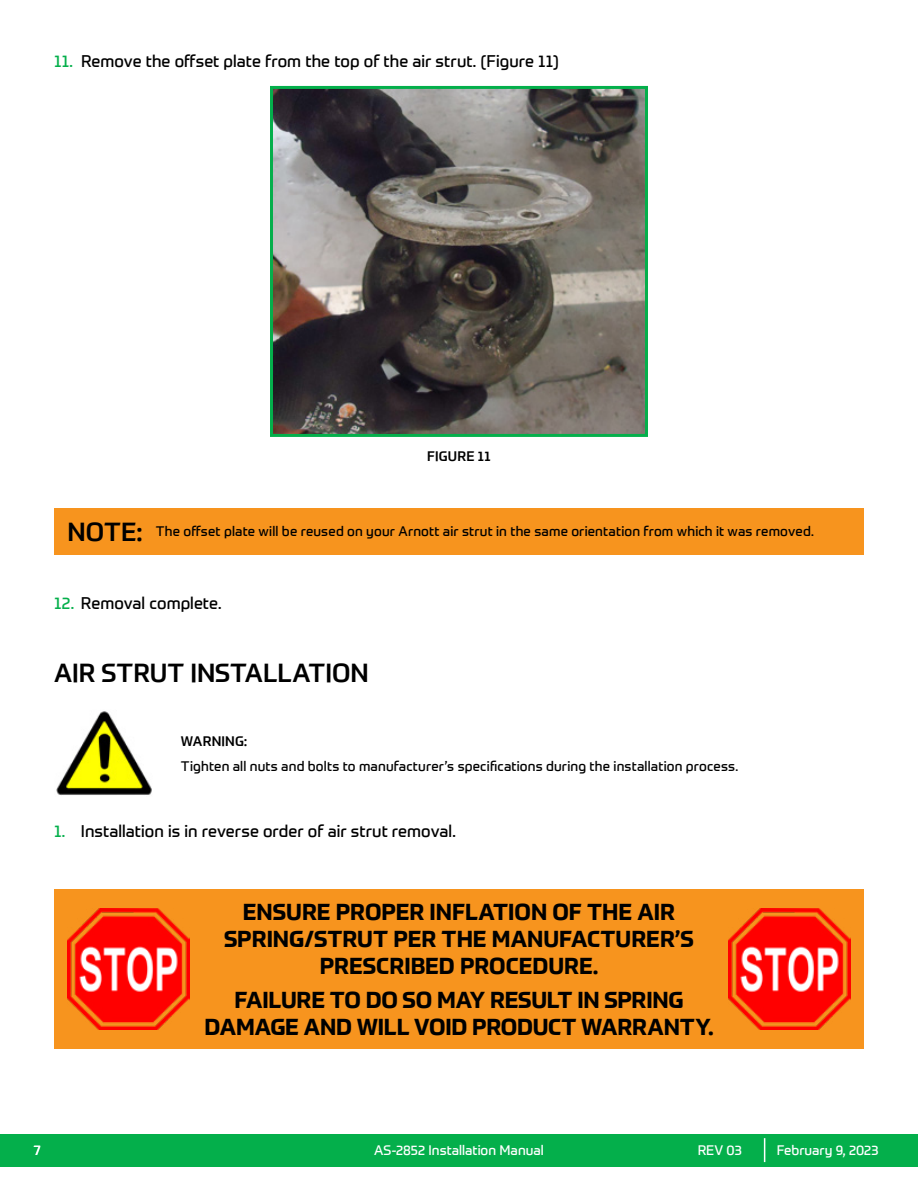
<style>
.page{position:relative;width:918px;height:1188px;background:#fff}
.page>*{position:absolute;margin:0;border:0;box-sizing:border-box;transform-origin:0 0}
.t1{font:500 25.5px "Prometo";letter-spacing:.005em;color:#000}
.t2{font:700 22.5px/27px "Prometo";letter-spacing:-.005em;color:#000;text-align:center}
.t3{font:16.5px "Prometo";letter-spacing:.005em;color:#000}
.t4{font:13.5px "Prometo";letter-spacing:.01em;color:#000}
.t5{font:13.5px "Prometo";color:#fff}
.t6{font:500 13.5px "Prometo";letter-spacing:.01em;color:#000}
.s1{color:#04af4b}
.s2{font-weight:500;font-size:25.5px}
</style>
<div class="page">
<div style="left:0;top:1134px;width:918px;height:32px;background:#04af4b"></div>
<svg style="left:764px;top:1138px;width:1px;height:24px"></svg>
<img style="left:274px;top:90px;width:370px;height:343px">
<div style="left:270px;top:86px;width:378px;height:351px;border:3px solid #04af4b"></div>
<div style="left:54px;top:508px;width:810px;height:46px;background:#f7941e"></div>
<img style="left:56px;top:711px;width:96px;height:84px">
<div style="left:54px;top:890px;width:810px;height:159px;background:#f7941e"></div>
<img style="left:68px;top:908px;width:121px;height:122px">
<img style="left:729px;top:908px;width:122px;height:122px">
<p class="t3" style="left:54px;top:51px;width:506px"><span class="s1">11.</span> Remove the offset plate from the top of the air strut. (Figure 11)</p>
<p class="t6" style="left:427px;top:448px;width:65px">FIGURE 11</p>
<p class="t4" style="left:68px;top:523px;width:748px"><span class="s2">NOTE:</span> The offset plate will be reused on your Arnott air strut in the same orientation from which it was removed.</p>
<p class="t3" style="left:54px;top:593px;width:169px"><span class="s1">12.</span> Removal complete.</p>
<h1 class="t1" style="left:54px;top:658px;width:316px">AIR STRUT INSTALLATION</h1>
<p class="t6" style="left:181px;top:733px;width:68px">WARNING:</p>
<p class="t4" style="left:181px;top:758px;width:559px">Tighten all nuts and bolts to manufacturer’s specifications during the installation process.</p>
<p class="t3" style="left:54px;top:821px;width:403px"><span class="s1">1.</span> Installation is in reverse order of air strut removal.</p>
<h2 class="t2" style="left:224px;top:899px;width:471px">ENSURE PROPER INFLATION OF THE AIR<br>SPRING/STRUT PER THE MANUFACTURER’S<br>PRESCRIBED PROCEDURE.</h2>
<h2 class="t2" style="left:204px;top:987px;width:511px">FAILURE TO DO SO MAY RESULT IN SPRING<br>DAMAGE AND WILL VOID PRODUCT WARRANTY.</h2>
<p class="t5" style="left:34px;top:1142px;width:9px">7</p>
<p class="t5" style="left:374px;top:1142px;width:171px">AS-2852 Installation Manual</p>
<p class="t5" style="left:698px;top:1142px;width:46px">REV 03</p>
<p class="t5" style="left:777px;top:1142px;width:103px">February 9, 2023</p>
</div>
